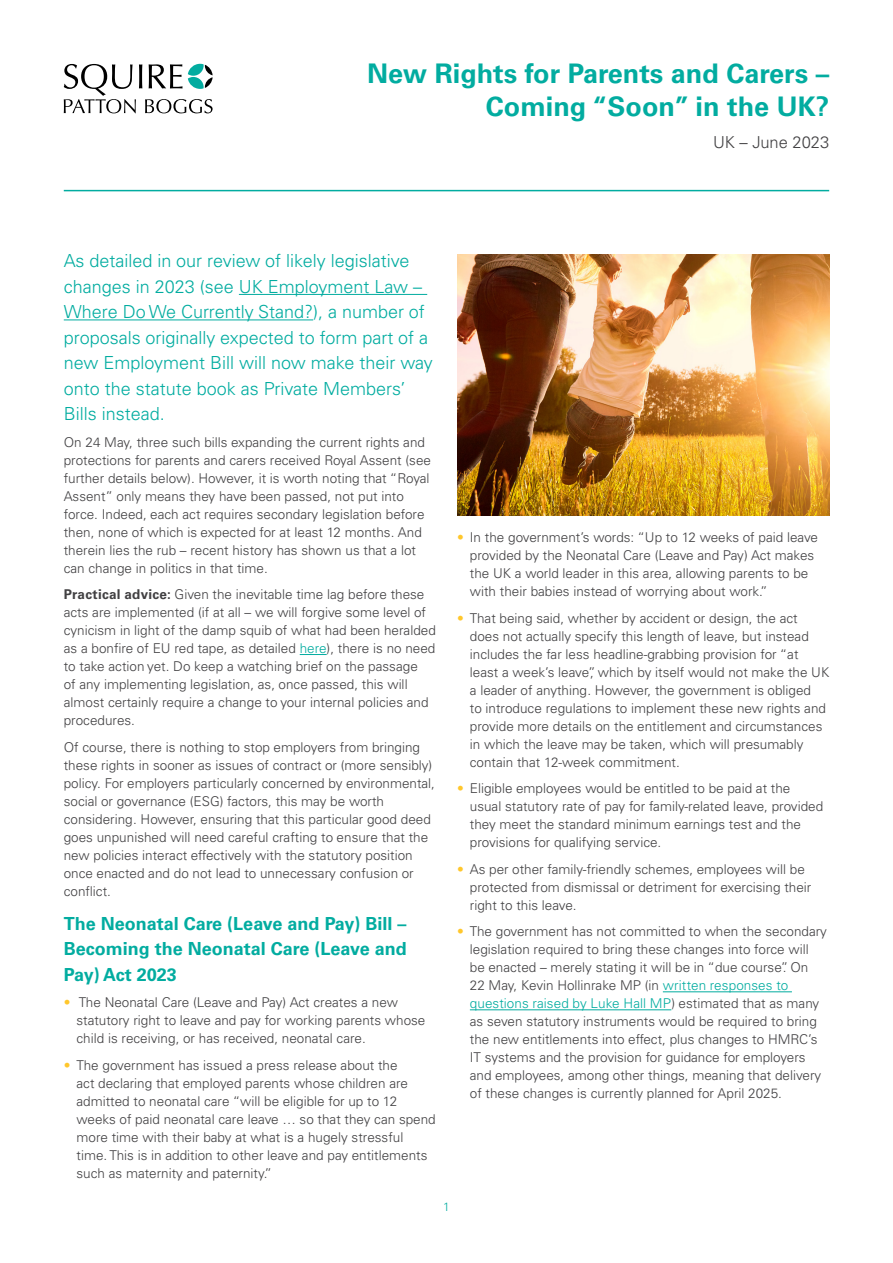
<style>
.page{position:relative;width:893px;height:1263px;background:#fff}
.page>*{position:absolute;margin:0;border:0;box-sizing:border-box;transform-origin:0 0}
.Main_Title{font:700 27px/33px "Univers LTCYR 65";color:#02aca0;text-align:right}
.Intro_Text{font:300 18px/25.5px "Univers LTCYR 45";color:#02aca0}
.Body_Main_Heading{font:700 18px/25.5px "Univers LTCYR 65";color:#02aca0;text-align:justify}
.Jurisdiction_Date{font:300 16.5px "Univers LTCYR 45";color:#414042}
.Body{font:300 13.5px/18px "Univers LTCYR 45";color:#414042}
.t1{font:300 12px "Univers LTCYR 45";color:#02aca0}
.s1{font-family:"Univers LTCYR 65";font-weight:700}
.s2{color:#02aca0}
.s3{color:#ffc72c}
</style>
<div class="page">
<hr style="left:64px;top:190px;width:765px;height:1px;background:#02aca0">
<svg style="left:64px;top:64px;width:149px;height:49px"></svg>
<hr style="left:239px;top:294px;width:188px;height:1px;background:#02aca0">
<hr style="left:64px;top:319px;width:249px;height:1px;background:#02aca0">
<svg style="left:300px;top:654px;width:27px;height:1px"></svg>
<hr style="left:663px;top:991px;width:129px;height:1px;background:#02aca0">
<hr style="left:470px;top:1009px;width:201px;height:1px;background:#02aca0">
<img style="left:457px;top:254px;width:372px;height:262px">
<p class="Main_Title" style="left:367px;top:56px;width:463px">New Rights for Parents and Carers –<br>Coming “Soon” in the UK?</p>
<p class="Jurisdiction_Date" style="left:713px;top:131px;width:118px">UK – June 2023</p>
<p class="Intro_Text" style="left:64px;top:247px;width:370px">As detailed in our review of likely legislative changes in 2023 (see UK Employment Law – Where Do We Currently Stand?), a number of proposals originally expected to form part of a new Employment Bill will now make their way onto the statute book as Private Members’ Bills instead.</p>
<p class="Body" style="left:64px;top:432px;width:369px">On 24 May, three such bills expanding the current rights and protections for parents and carers received Royal Assent (see further details below). However, it is worth noting that “Royal Assent” only means they have been passed, not put into force. Indeed, each act requires secondary legislation before then, none of which is expected for at least 12 months. And therein lies the rub – recent history has shown us that a lot can change in politics in that time.</p>
<p class="Body" style="left:64px;top:585px;width:374px"><span class="s1">Practical advice:</span> Given the inevitable time lag before these acts are implemented (if at all – we will forgive some level of cynicism in light of the damp squib of what had been heralded as a bonfire of EU red tape, as detailed <span class="s2">here</span>), there is no need to take action yet. Do keep a watching brief on the passage<br>of any implementing legislation, as, once passed, this will almost certainly require a change to your internal policies and procedures.</p>
<p class="Body" style="left:64px;top:737px;width:373px">Of course, there is nothing to stop employers from bringing these rights in sooner as issues of contract or (more sensibly) policy. For employers particularly concerned by environmental, social or governance (ESG) factors, this may be worth considering. However, ensuring that this particular good deed goes unpunished will need careful crafting to ensure that the new policies interact effectively with the statutory position once enacted and do not lead to unnecessary confusion or conflict.</p>
<p class="Body_Main_Heading" style="left:64px;top:910px;width:344px">The Neonatal Care (Leave and Pay) Bill – Becoming the Neonatal Care (Leave and Pay) Act 2023</p>
<p class="Body" style="left:77px;top:993px;width:350px;text-indent:-13px"><span class="s3">•</span> The Neonatal Care (Leave and Pay) Act creates a new statutory right to leave and pay for working parents whose child is receiving, or has received, neonatal care.</p>
<p class="Body" style="left:77px;top:1055px;width:361px;text-indent:-13px"><span class="s3">•</span> The government has issued a press release about the<br>act declaring that employed parents whose children are admitted to neonatal care “will be eligible for up to 12 weeks of paid neonatal care leave … so that they can spend more time with their baby at what is a hugely stressful time. This is in addition to other leave and pay entitlements such as maternity and paternity.”</p>
<p class="t1" style="left:443px;top:1199px;width:8px">1</p>
<p class="Body" style="left:470px;top:528px;width:350px;text-indent:-13px"><span class="s3">•</span> In the government’s words: “Up to 12 weeks of paid leave provided by the Neonatal Care (Leave and Pay) Act makes the UK a world leader in this area, allowing parents to be with their babies instead of worrying about work.”</p>
<p class="Body" style="left:470px;top:609px;width:361px;text-indent:-13px"><span class="s3">•</span> That being said, whether by accident or design, the act does not actually specify this length of leave, but instead includes the far less headline-grabbing provision for “at least a week’s leave”, which by itself would not make the UK a leader of anything. However, the government is obliged<br>to introduce regulations to implement these new rights and provide more details on the entitlement and circumstances in which the leave may be taken, which will presumably contain that 12-week commitment.</p>
<p class="Body" style="left:470px;top:779px;width:355px;text-indent:-13px"><span class="s3">•</span> Eligible employees would be entitled to be paid at the usual statutory rate of pay for family-related leave, provided they meet the standard minimum earnings test and the provisions for qualifying service.</p>
<p class="Body" style="left:470px;top:860px;width:343px;text-indent:-13px"><span class="s3">•</span> As per other family-friendly schemes, employees will be protected from dismissal or detriment for exercising their right to this leave.</p>
<p class="Body" style="left:470px;top:922px;width:359px;text-indent:-13px"><span class="s3">•</span> The government has not committed to when the secondary legislation required to bring these changes into force will be enacted – merely stating it will be in “due course”. On<br>22 May, Kevin Hollinrake MP (in <span class="s2">written responses to questions raised by Luke Hall MP</span>) estimated that as many as seven statutory instruments would be required to bring the new entitlements into effect, plus changes to HMRC’s IT systems and the provision for guidance for employers and employees, among other things, meaning that delivery of these changes is currently planned for April 2025.</p>
</div>
